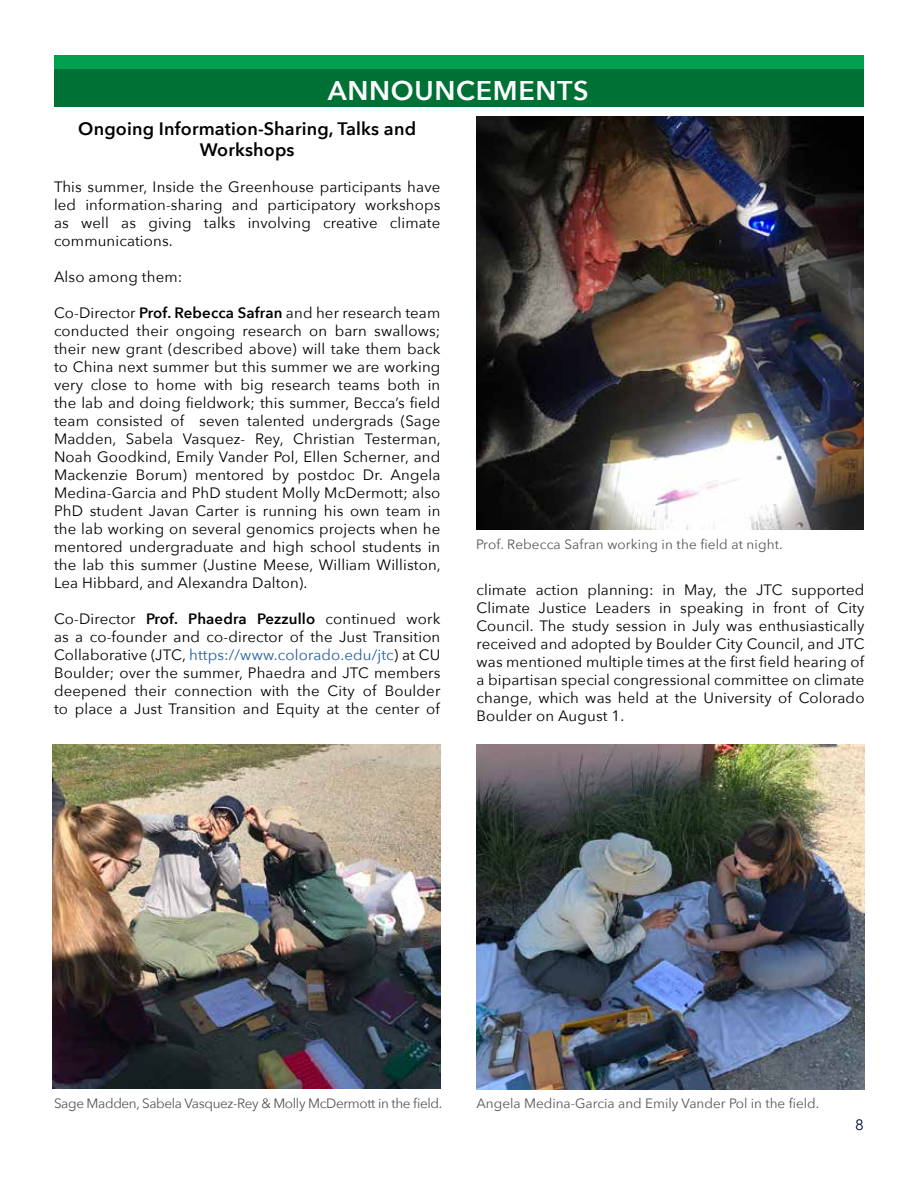
<style>
.page{position:relative;width:918px;height:1188px;background:#fff}
.page>*{position:absolute;margin:0;border:0;box-sizing:border-box;transform-origin:0 0}
.t1{font:600 27px "Avenir Next";letter-spacing:.025em;color:#fff}
.t2{font:600 18px/21.6px "Avenir Next";letter-spacing:.01em;color:#000;text-align:center}
.t3{font:15px/18px "Avenir Next";letter-spacing:.01em;color:#000;text-align:justify}
.t4{font:15px "Avenir Next";color:#050938}
.t5{font:13.5px "Avenir Next";color:#555}
.t6{font:13.5px "Avenir Next";letter-spacing:-.025em;color:#555}
.s1{font-weight:600}
.s2{color:#215e9e}
</style>
<div class="page">
<div style="left:54px;top:56px;width:810px;height:13px;background:#00a04e"></div>
<div style="left:54px;top:69px;width:810px;height:38px;background:#007135"></div>
<img style="left:52px;top:744px;width:389px;height:344px">
<img style="left:476px;top:117px;width:388px;height:413px">
<img style="left:476px;top:744px;width:389px;height:346px">
<h1 class="t1" style="left:328px;top:67px;width:263px">ANNOUNCEMENTS</h1>
<p class="t2" style="left:78px;top:117px;width:339px">Ongoing Information-Sharing, Talks and<br>Workshops</p>
<p class="t3" style="left:54px;top:177px;width:388px">This summer, Inside the Greenhouse participants have led information-sharing and participatory workshops as well as giving talks involving creative climate communications.</p>
<p class="t3" style="left:54px;top:267px;width:130px">Also among them:</p>
<p class="t3" style="left:54px;top:303px;width:388px">Co-Director <span class="s1">Prof. Rebecca Safran</span> and her research team conducted their ongoing research on barn swallows; their new grant (described above) will take them back to China next summer but this summer we are working very close to home with big research teams both in the lab and doing fieldwork; this summer, Becca’s field team consisted of seven talented undergrads (Sage Madden, Sabela Vasquez- Rey, Christian Testerman, Noah Goodkind, Emily Vander Pol, Ellen Scherner, and Mackenzie Borum) mentored by postdoc Dr. Angela Medina-Garcia and PhD student Molly McDermott; also PhD student Javan Carter is running his own team in the lab working on several genomics projects when he mentored undergraduate and high school students in the lab this summer (Justine Meese, William Williston, Lea Hibbard, and Alexandra Dalton).</p>
<p class="t3" style="left:54px;top:609px;width:388px">Co-Director <span class="s1">Prof. Phaedra Pezzullo</span> continued work as a co-founder and co-director of the Just Transition Collaborative (JTC, <span class="s2">https://www.colorado.edu/jtc</span>) at CU Boulder; over the summer, Phaedra and JTC members deepened their connection with the City of Boulder to place a Just Transition and Equity at the center of</p>
<p class="t5" style="left:476px;top:533px;width:308px">Prof. Rebecca Safran working in the field at night.</p>
<p class="t3" style="left:477px;top:580px;width:390px">climate action planning: in May, the JTC supported Climate Justice Leaders in speaking in front of City Council. The study session in July was enthusiastically received and adopted by Boulder City Council, and JTC was mentioned multiple times at the first field hearing of a bipartisan special congressional committee on climate change, which was held at the University of Colorado Boulder on August 1.</p>
<p class="t6" style="left:54px;top:1092px;width:390px">Sage Madden, Sabela Vasquez-Rey &amp; Molly McDermott in the field.</p>
<p class="t5" style="left:477px;top:1092px;width:344px">Angela Medina-Garcia and Emily Vander Pol in the field.</p>
<p class="t4" style="left:855px;top:1112px;width:10px">8</p>
</div>
